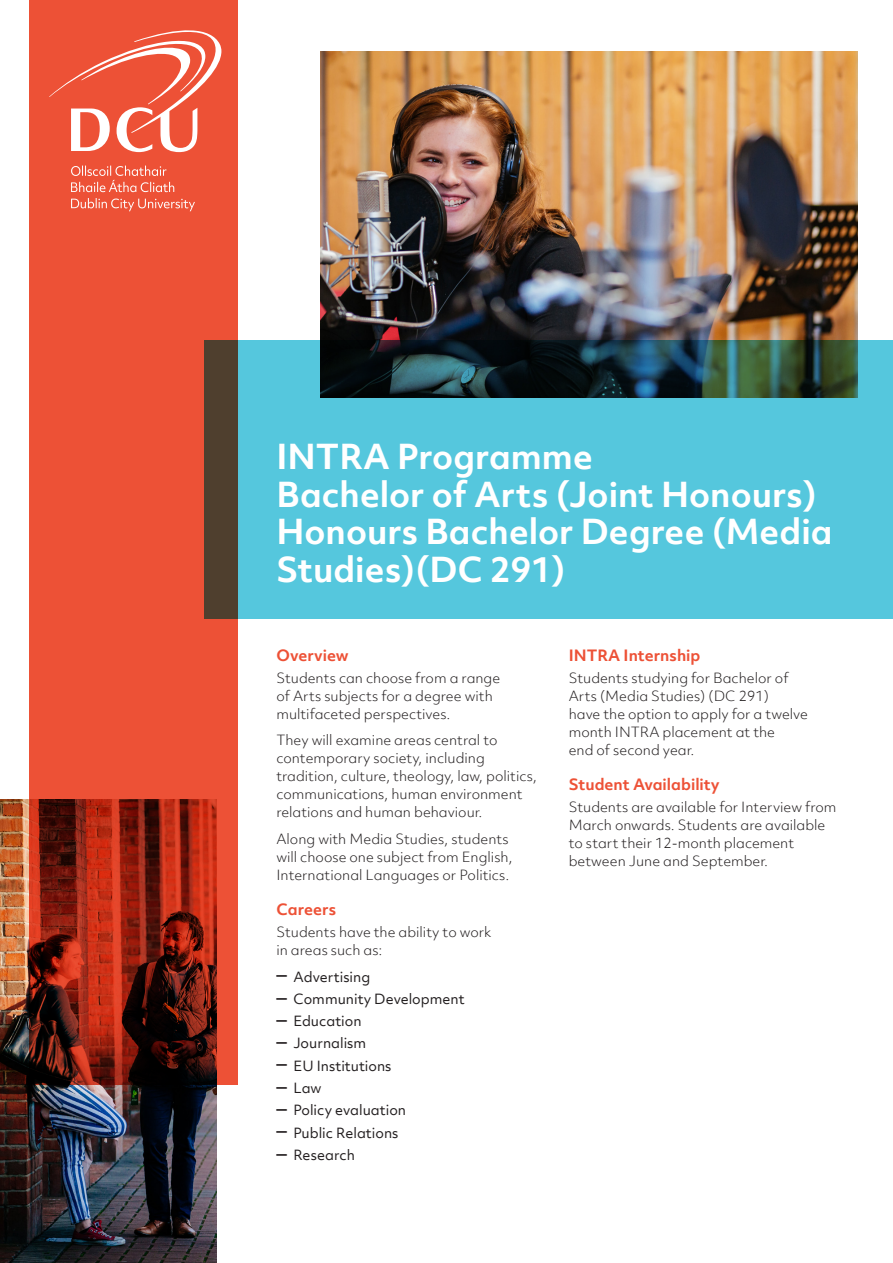
<style>
.page{position:relative;width:893px;height:1263px;background:#fff}
.page>*{position:absolute;margin:0;border:0;box-sizing:border-box;transform-origin:0 0}
.Cov1{font:700 33px/37.5px "Objektiv Mk 2";color:#fff}
.R-Heads{font:700 15px "Objektiv Mk 2";color:#ed5136}
._9-11{font:300 13.5px/18px "Objektiv Mk 2";color:#231f20}
.t1{font:13.5px "Objektiv Mk 2";color:#231f20}
.s1{font-size:21px}
</style>
<div class="page">
<img style="left:0;top:799px;width:217px;height:464px">
<img style="left:320px;top:51px;width:537px;height:289px">
<svg style="left:238px;top:340px;width:655px;height:279px;background:#4baec0"></svg>
<svg style="left:30px;top:0;width:208px;height:1084px;background:#c3412a"></svg>
<div style="left:39px;top:9px;width:194px;height:231px;background:#ed5136"></div>
<svg style="left:71px;top:166px;width:124px;height:45px"></svg>
<svg style="left:49px;top:30px;width:172px;height:122px"></svg>
<p class="Cov1" style="left:276px;top:437px;width:558px">INTRA Programme<br>Bachelor of Arts (Joint Honours)<br>Honours Bachelor Degree (Media<br>Studies)(DC 291)</p>
<p class="R-Heads" style="left:276px;top:644px;width:74px">Overview</p>
<p class="_9-11" style="left:276px;top:669px;width:225px">Students can choose from a range of Arts subjects for a degree with multifaceted perspectives.</p>
<p class="_9-11" style="left:276px;top:731px;width:262px">They will examine areas central to contemporary society, including tradition, culture, theology, law, politics, communications, human environment relations and human behaviour.</p>
<p class="_9-11" style="left:276px;top:830px;width:238px">Along with Media Studies, students will choose one subject from English,<br>International Languages or Politics.</p>
<p class="R-Heads" style="left:276px;top:899px;width:61px">Careers</p>
<p class="_9-11" style="left:276px;top:923px;width:217px">Students have the ability to work in areas such as:</p>
<p class="t1" style="left:276px;top:967px;width:95px"><span class="s1">–</span> Advertising</p>
<p class="t1" style="left:276px;top:989px;width:190px"><span class="s1">–</span> Community Development</p>
<p class="t1" style="left:276px;top:1012px;width:87px"><span class="s1">–</span> Education</p>
<p class="t1" style="left:276px;top:1034px;width:91px"><span class="s1">–</span> Journalism</p>
<p class="t1" style="left:276px;top:1056px;width:117px"><span class="s1">–</span> EU Institutions</p>
<p class="t1" style="left:276px;top:1078px;width:47px"><span class="s1">–</span> Law</p>
<p class="t1" style="left:276px;top:1101px;width:131px"><span class="s1">–</span> Policy evaluation</p>
<p class="t1" style="left:276px;top:1123px;width:124px"><span class="s1">–</span> Public Relations</p>
<p class="t1" style="left:276px;top:1145px;width:80px"><span class="s1">–</span> Research</p>
<p class="R-Heads" style="left:569px;top:644px;width:133px">INTRA Internship</p>
<p class="_9-11" style="left:569px;top:669px;width:241px">Students studying for Bachelor of<br>Arts (Media Studies) (DC 291)<br>have the option to apply for a twelve month INTRA placement at the<br>end of second year.</p>
<p class="R-Heads" style="left:569px;top:774px;width:152px">Student Availability</p>
<p class="_9-11" style="left:569px;top:798px;width:269px">Students are available for Interview from March onwards. Students are available to start their 12-month placement between June and September.</p>
</div>
